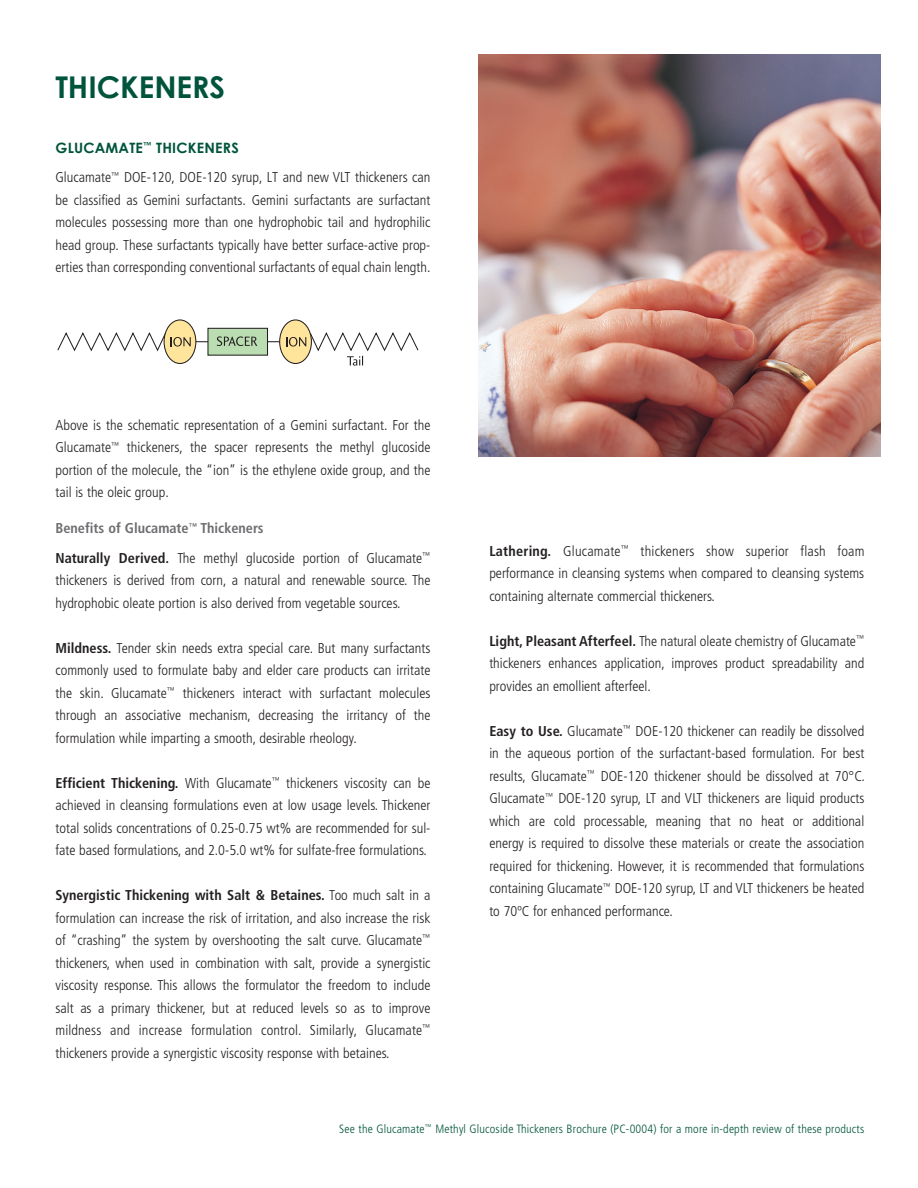
<style>
.page{position:relative;width:918px;height:1188px;background:#fff}
.page>*{position:absolute;margin:0;border:0;box-sizing:border-box;transform-origin:0 0}
.t1{font:700 30px "Century Gothic";color:#00543c}
.t2{font:300 condensed 14.25px/22.5px "Frutiger LT Std";color:#231f20;text-align:justify}
.new_subs{font:700 condensed 14.25px "Frutiger LT Std";color:#6c6d70}
.Sabon_Italic{font:700 14.25px "Century Gothic";letter-spacing:.015em;color:#00543c}
.Sabon_Italic-2{font:300 condensed 12px "Frutiger LT Std";letter-spacing:.015em;color:#00543c}
.s1{font-weight:700}
</style>
<div class="page">
<div style="left:207px;top:328px;width:61px;height:28px;background:#bbddb2;border:1px solid #231f20"></div>
<svg style="left:164px;top:320px;width:32px;height:43px"></svg>
<div style="left:164px;top:319px;width:32px;height:45px;border:1px solid #231f20;border-radius:50%"></div>
<div style="left:280px;top:320px;width:31px;height:43px;background:#ffe49c;border-radius:50%"></div>
<div style="left:279px;top:319px;width:33px;height:45px;border:1px solid #231f20;border-radius:50%"></div>
<svg style="left:57px;top:331px;width:361px;height:35px"></svg>
<img style="left:478px;top:54px;width:403px;height:402px">
<p class="t1" style="left:55px;top:68px;width:171px">THICKENERS</p>
<p class="Sabon_Italic" style="left:56px;top:139px;width:185px">GLUCAMATE<sup>™</sup> THICKENERS</p>
<p class="t2" style="left:56px;top:166px;width:377px">Glucamate<sup>™</sup> DOE-120, DOE-120 syrup, LT and new VLT thickeners can be classified as Gemini surfactants. Gemini surfactants are surfactant molecules possessing more than one hydrophobic tail and hydrophilic head group. These surfactants typically have better surface-active prop&shy;erties than corresponding conventional surfactants of equal chain length.</p>
<p class="t2" style="left:56px;top:414px;width:377px">Above is the schematic representation of a Gemini surfactant. For the Glucamate<sup>™</sup> thickeners, the spacer represents the methyl glucoside portion of the molecule, the “ion” is the ethylene oxide group, and the tail is the oleic group.</p>
<p class="new_subs" style="left:56px;top:520px;width:210px">Benefits of Glucamate<sup>™</sup> Thickeners</p>
<p class="t2" style="left:56px;top:547px;width:376px"><span class="s1">Naturally Derived.</span> The methyl glucoside portion of Glucamate<sup>™ </sup>thickeners is derived from corn, a natural and renewable source. The hydrophobic oleate portion is also derived from vegetable sources.</p>
<p class="t2" style="left:56px;top:637px;width:377px"><span class="s1">Mildness.</span> Tender skin needs extra special care. But many surfactants commonly used to formulate baby and elder care products can irritate the skin. Glucamate<sup>™</sup> thickeners interact with surfactant molecules through an associative mechanism, decreasing the irritancy of the formulation while imparting a smooth, desirable rheology.</p>
<p class="t2" style="left:56px;top:772px;width:377px"><span class="s1">Efficient Thickening.</span> With Glucamate<sup>™</sup> thickeners viscosity can be achieved in cleansing formulations even at low usage levels. Thickener total solids concentrations of 0.25-0.75 wt% are recommended for sul&shy;fate based formulations, and 2.0-5.0 wt% for sulfate-free formulations.</p>
<p class="t2" style="left:56px;top:884px;width:377px"><span class="s1">Synergistic Thickening with Salt &amp; Betaines.</span> Too much salt in a formulation can increase the risk of irritation, and also increase the risk of “crashing” the system by overshooting the salt curve. Glucamate<sup>™ </sup>thickeners, when used in combination with salt, provide a synergistic viscosity response. This allows the formulator the freedom to include salt as a primary thickener, but at reduced levels so as to improve mildness and increase formulation control. Similarly, Glucamate<sup>™ </sup>thickeners provide a synergistic viscosity response with betaines.</p>
<p class="t2" style="left:489px;top:540px;width:377px"><span class="s1">Lathering.</span> Glucamate<sup>™</sup> thickeners show superior flash foam performance in cleansing systems when compared to cleansing systems containing alternate commercial thickeners.</p>
<p class="t2" style="left:489px;top:630px;width:377px"><span class="s1">Light, Pleasant Afterfeel.</span> The natural oleate chemistry of Glucamate<sup>™ </sup>thickeners enhances application, improves product spreadability and provides an emollient afterfeel.</p>
<p class="t2" style="left:489px;top:720px;width:377px"><span class="s1">Easy to Use.</span> Glucamate<sup>™</sup> DOE-120 thickener can readily be dissolved in the aqueous portion of the surfactant-based formulation. For best results, Glucamate<sup>™</sup> DOE-120 thickener should be dissolved at 70°C.<br>Glucamate<sup>™</sup> DOE-120 syrup, LT and VLT thickeners are liquid products which are cold processable, meaning that no heat or additional energy is required to dissolve these materials or create the association required for thickening. However, it is recommended that formulations containing Glucamate<sup>™</sup> DOE-120 syrup, LT and VLT thickeners be heated to 70ºC for enhanced performance.</p>
<p class="Sabon_Italic-2" style="left:339px;top:1122px;width:527px">See the Glucamate<sup>™</sup> Methyl Glucoside Thickeners Brochure (PC-0004) for a more in-depth review of these products</p>
</div>
